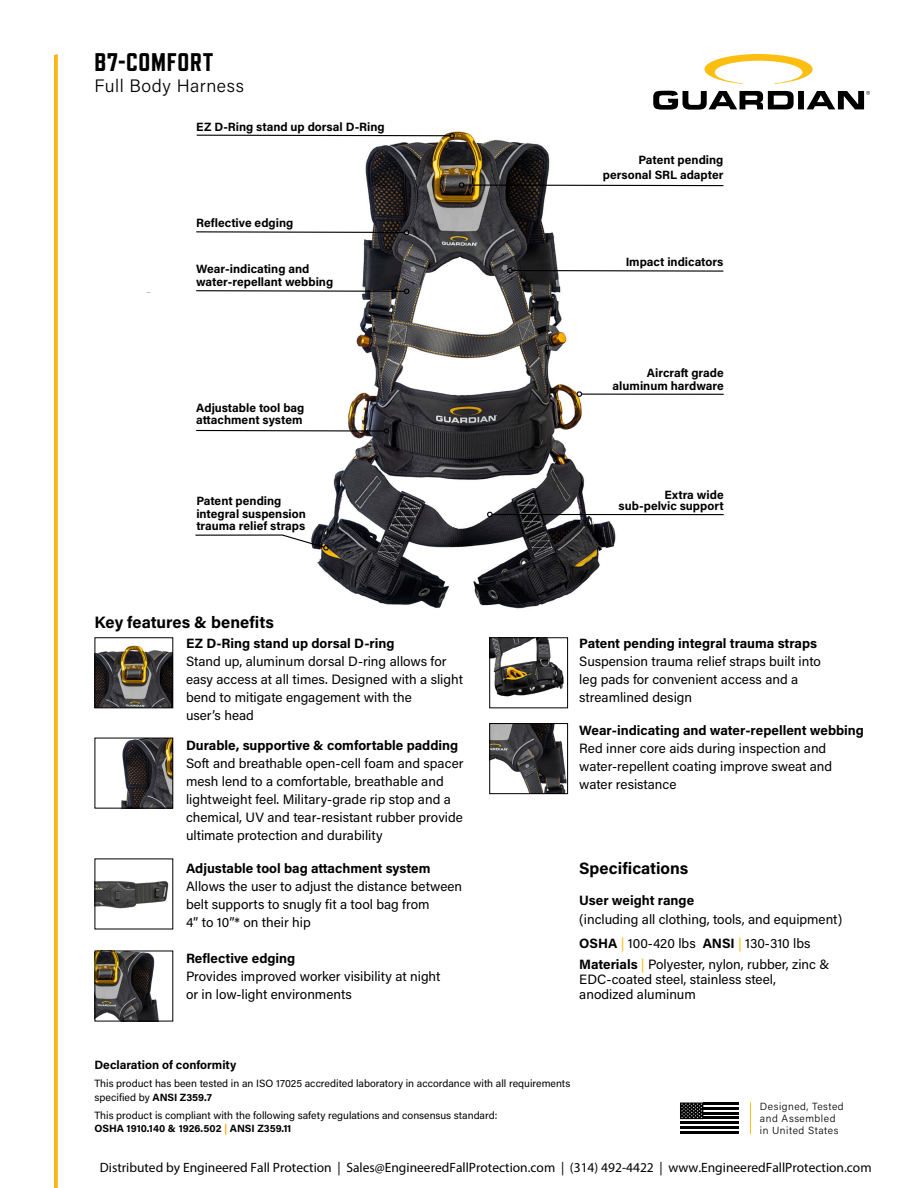
<style>
.page{position:relative;width:918px;height:1188px;background:#fff}
.page>*{position:absolute;margin:0;border:0;box-sizing:border-box;transform-origin:0 0}
.t1{font:800 25.5px "Refrigerator Deluxe";letter-spacing:.03em;color:#000}
.t2{font:300 18px "Acumin Pro";letter-spacing:.03em;color:#000}
.t3{font:700 16.5px "Acumin Pro";color:#000}
.t4{font:13.5px/18px "Acumin Pro";color:#000}
.t5{font:13.5px "Myriad Pro";color:#000}
.t6{font:700 13.5px "Acumin Pro";color:#000}
.t7{font:700 12px/12.3px "Acumin Pro";color:#000}
.t8{font:10.5px/13.5px "Acumin Pro";color:#000}
.t9{font:300 10.35px/11.9px "Acumin Pro";letter-spacing:.05em;color:#000}
.s1{font-weight:700}
.s2{color:#fdbe12}
.s3{font-weight:700;color:#fcb615}
</style>
<div class="page">
<svg style="left:54px;top:54px;width:4px;height:1134px;background:#fcb91e"></svg>
<hr style="left:680px;top:1121px;width:59px;height:3px;background:#000">
<hr style="left:680px;top:1126px;width:59px;height:3px;background:#000">
<hr style="left:680px;top:1131px;width:59px;height:2px;background:#000">
<hr style="left:703px;top:1103px;width:36px;height:2px;background:#000">
<hr style="left:703px;top:1107px;width:36px;height:3px;background:#000">
<hr style="left:703px;top:1112px;width:36px;height:2px;background:#000">
<hr style="left:703px;top:1117px;width:36px;height:2px;background:#000">
<svg style="left:680px;top:1103px;width:23px;height:16px"></svg>
<hr style="left:750px;top:1102px;width:1px;height:32px;background:#fdbe12">
<svg style="left:705px;top:54px;width:108px;height:30px"></svg>
<svg style="left:653px;top:91px;width:217px;height:19px"></svg>
<img style="left:312px;top:131px;width:312px;height:516px">
<svg style="left:196px;top:287px;width:214px;height:8px"></svg>
<svg style="left:196px;top:228px;width:214px;height:9px"></svg>
<svg style="left:196px;top:427px;width:194px;height:8px"></svg>
<svg style="left:507px;top:266px;width:217px;height:9px"></svg>
<svg style="left:458px;top:181px;width:266px;height:8px"></svg>
<svg style="left:196px;top:132px;width:259px;height:8px"></svg>
<svg style="left:195px;top:534px;width:134px;height:18px"></svg>
<img style="left:97px;top:645px;width:74px;height:61px">
<div style="left:95px;top:637px;width:78px;height:71px;border:1px solid #000"></div>
<img style="left:121px;top:740px;width:50px;height:67px">
<div style="left:95px;top:738px;width:78px;height:71px;border:1px solid #000"></div>
<img style="left:97px;top:953px;width:62px;height:66px">
<div style="left:95px;top:951px;width:78px;height:70px;border:1px solid #000"></div>
<img style="left:491px;top:639px;width:75px;height:58px">
<div style="left:489px;top:637px;width:79px;height:71px;border:1px solid #000"></div>
<img style="left:491px;top:725px;width:75px;height:67px">
<div style="left:489px;top:723px;width:79px;height:71px;border:1px solid #000"></div>
<hr style="left:582px;top:394px;width:142px;height:1px;background:#000">
<svg style="left:575px;top:390px;width:8px;height:8px"></svg>
<hr style="left:492px;top:514px;width:232px;height:1px;background:#000">
<svg style="left:486px;top:510px;width:7px;height:9px"></svg>
<img style="left:97px;top:881px;width:72px;height:28px">
<p class="t1" style="left:94px;top:48px;width:120px">B7-COMFORT</p>
<p class="t2" style="left:94px;top:73px;width:151px">Full Body Harness</p>
<p class="t7" style="left:196px;top:120px;width:190px">EZ D-Ring stand up dorsal D-Ring</p>
<p class="t7" style="left:196px;top:216px;width:99px">Reflective edging</p>
<p class="t7" style="left:196px;top:263px;width:139px">Wear-indicating and water-repellant webbing</p>
<p class="t7" style="left:196px;top:402px;width:110px">Adjustable tool bag attachment system</p>
<p class="t7" style="left:196px;top:494px;width:111px">Patent pending integral suspension trauma relief straps</p>
<p class="t7" style="left:638px;top:153px;width:87px">Patent pending</p>
<p class="t7" style="left:603px;top:168px;width:122px">personal SRL adapter</p>
<p class="t7" style="left:626px;top:255px;width:99px">Impact indicators</p>
<p class="t7" style="left:647px;top:366px;width:78px">Aircraft grade</p>
<p class="t7" style="left:613px;top:380px;width:113px">aluminum hardware</p>
<p class="t7" style="left:619px;top:489px;width:107px;line-height:10.5px;text-align:right">Extra wide sub-pelvic support</p>
<p class="t3" style="left:94px;top:610px;width:181px">Key features &amp; benefits</p>
<p class="t6" style="left:186px;top:634px;width:210px">EZ D-Ring stand up dorsal D-ring</p>
<p class="t4" style="left:186px;top:652px;width:279px">Stand up, aluminum dorsal D-ring allows for easy access at all times. Designed with a slight bend to mitigate engagement with the<br>user’s head</p>
<p class="t4" style="left:186px;top:736px;width:279px"><span class="s1">Durable, supportive &amp; comfortable padding </span>Soft and breathable open-cell foam and spacer mesh lend to a comfortable, breathable and lightweight feel. Military-grade rip stop and a chemical, UV and tear-resistant rubber provide ultimate protection and durability</p>
<p class="t4" style="left:186px;top:859px;width:278px"><span class="s1">Adjustable tool bag attachment system </span>Allows the user to adjust the distance between belt supports to snugly fit a tool bag from<br>4” to 10”* on their hip</p>
<p class="t6" style="left:186px;top:949px;width:111px">Reflective edging</p>
<p class="t4" style="left:186px;top:967px;width:256px">Provides improved worker visibility at night or in low-light environments</p>
<p class="t6" style="left:579px;top:634px;width:239px">Patent pending integral trauma straps</p>
<p class="t4" style="left:579px;top:652px;width:243px">Suspension trauma relief straps built into leg pads for convenient access and a streamlined design</p>
<p class="t4" style="left:579px;top:721px;width:286px"><span class="s1">Wear-indicating and water-repellent webbing </span>Red inner core aids during inspection and water-repellent coating improve sweat and water resistance</p>
<p class="t3" style="left:579px;top:857px;width:111px">Specifications</p>
<p class="t6" style="left:579px;top:891px;width:116px">User weight range</p>
<p class="t4" style="left:579px;top:909px;width:265px">(including all clothing, tools, and equipment)</p>
<p class="t4" style="left:579px;top:932px;width:252px;line-height:21px"><span class="s1">OSHA</span> <span class="s2">|</span> 100-420 lbs <span class="s1">ANSI</span> <span class="s2">|</span> 130-310 lbs<br><span class="s1">Materials</span> <span class="s2">|</span> Polyester, nylon, rubber, zinc &amp;</p>
<p class="t4" style="left:579px;top:971px;width:198px;line-height:15px">EDC-coated steel, stainless steel, anodized aluminum</p>
<p class="t7" style="left:94px;top:1058px;width:143px">Declaration of conformity</p>
<p class="t8" style="left:94px;top:1077px;width:477px">This product has been tested in an ISO 17025 accredited laboratory in accordance with all requirements specified by <span class="s1">ANSI Z359.7</span></p>
<p class="t8" style="left:94px;top:1108px;width:405px">This product is compliant with the following safety regulations and consensus standard:<br><span class="s1">OSHA 1910.140 &amp; 1926.502</span> <span class="s3">|</span> <span class="s1">ANSI Z359.11</span></p>
<p class="t9" style="left:760px;top:1100px;width:85px">Designed, Tested and Assembled in United States</p>
<p class="t5" style="left:100px;top:1159px;width:773px">Distributed by Engineered Fall Protection | Sales@EngineeredFallProtection.com | (314) 492-4422 | www.EngineeredFallProtection.com</p>
</div>
